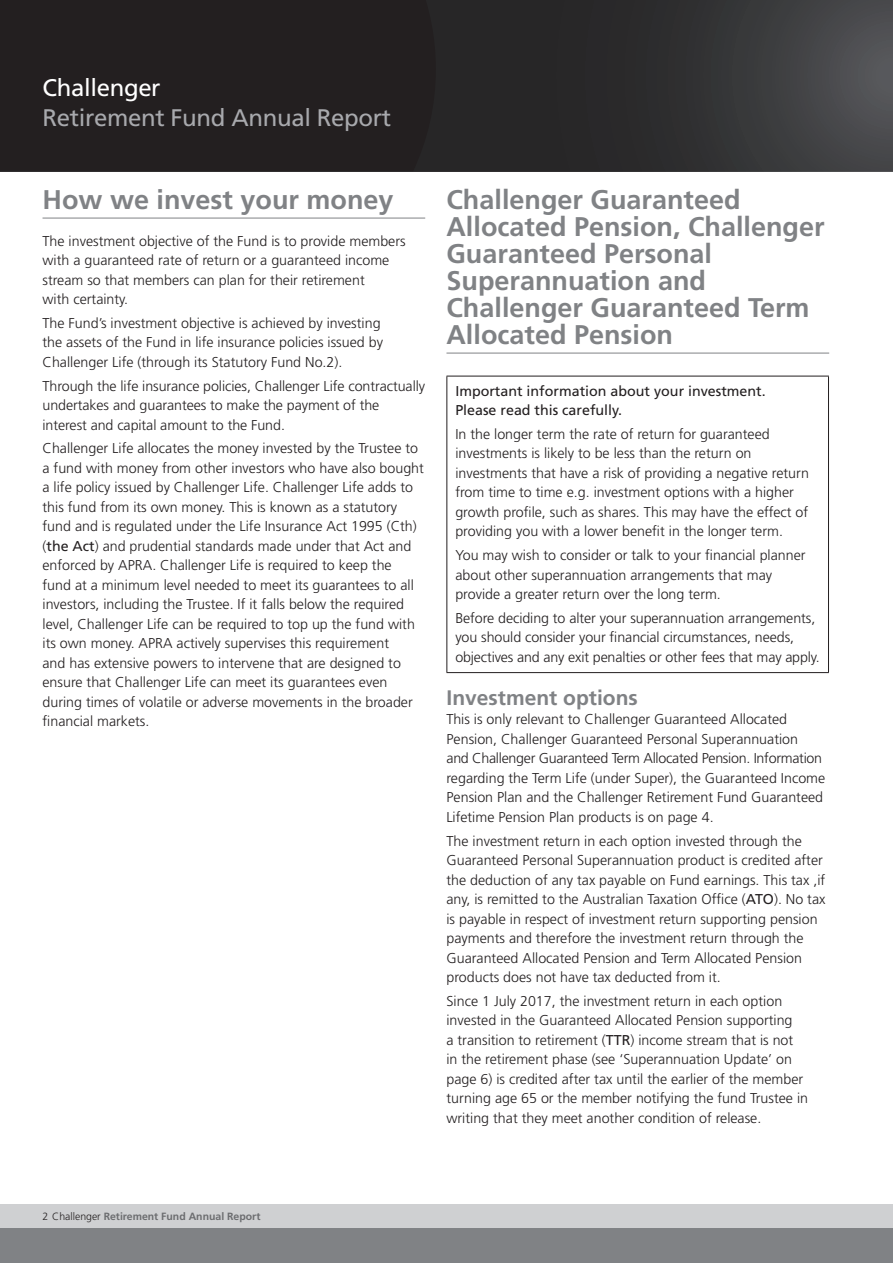
<style>
.page{position:relative;width:893px;height:1263px;background:#fff}
.page>*{position:absolute;margin:0;border:0;box-sizing:border-box;transform-origin:0 0}
.t1{font:700 27px/27px "Frutiger";color:#808285}
.t2{font:24px "Frutiger";letter-spacing:-.015em;color:#a8a9ad}
.t3{font:24px "Frutiger";letter-spacing:-.015em;color:#fff}
.t4{font:700 21px "Frutiger";color:#808285}
.t5{font:300 14.25px/19.5px "Frutiger";color:#231f20}
.t6{font:14.25px/19.5px "Frutiger";color:#231f20}
.t7{font:700 10.5px "Frutiger";color:#6c6d70}
.s1{font-weight:400}
.s2{font-weight:300;color:#231f20}
</style>
<div class="page">
<svg style="left:436px;top:0;width:457px;height:171px;background:#323234"></svg>
<div style="left:0;top:1204px;width:893px;height:59px;background:#cfd0d2"></div>
<div style="left:0;top:1228px;width:893px;height:35px;background:#808285"></div>
<div style="left:0;top:0;width:436px;height:171px;background:#231f20"></div>
<hr style="left:43px;top:218px;width:382px;height:1px;background:#808285">
<hr style="left:446px;top:353px;width:383px;height:1px;background:#808285">
<hr style="left:446px;top:376px;width:383px;height:1px;background:#231f20">
<hr style="left:446px;top:376px;width:1px;height:296px;background:#231f20">
<hr style="left:828px;top:376px;width:1px;height:296px;background:#231f20">
<hr style="left:446px;top:672px;width:383px;height:1px;background:#231f20">
<h2 class="t3" style="left:43px;top:74px;width:120px">Challenger</h2>
<h2 class="t2" style="left:43px;top:104px;width:350px">Retirement Fund Annual Report</h2>
<h1 class="t1" style="left:43px;top:186px;width:353px">How we invest your money</h1>
<p class="t5" style="left:43px;top:231px;width:365px">The investment objective of the Fund is to provide members with a guaranteed rate of return or a guaranteed income stream so that members can plan for their retirement<br>with certainty.</p>
<p class="t5" style="left:43px;top:313px;width:342px">The Fund’s investment objective is achieved by investing the assets of the Fund in life insurance policies issued by<br>Challenger Life (through its Statutory Fund No.2).</p>
<p class="t5" style="left:43px;top:376px;width:384px">Through the life insurance policies, Challenger Life contractually undertakes and guarantees to make the payment of the interest and capital amount to the Fund.</p>
<p class="t5" style="left:43px;top:439px;width:383px">Challenger Life allocates the money invested by the Trustee to a fund with money from other investors who have also bought a life policy issued by Challenger Life. Challenger Life adds to this fund from its own money. This is known as a statutory fund and is regulated under the Life Insurance Act 1995 (Cth) (<span class="s1">the Act</span>) and prudential standards made under that Act and enforced by APRA. Challenger Life is required to keep the<br>fund at a minimum level needed to meet its guarantees to all investors, including the Trustee. If it falls below the required level, Challenger Life can be required to top up the fund with its own money. APRA actively supervises this requirement<br>and has extensive powers to intervene that are designed to ensure that Challenger Life can meet its guarantees even during times of volatile or adverse movements in the broader financial markets.</p>
<h1 class="t1" style="left:446px;top:186px;width:380px">Challenger Guaranteed<br>Allocated Pension, Challenger<br>Guaranteed Personal<br>Superannuation and<br>Challenger Guaranteed Term<br>Allocated Pension</h1>
<p class="t6" style="left:455px;top:381px;width:312px">Important information about your investment.<br>Please read this carefully.</p>
<p class="t5" style="left:455px;top:424px;width:355px">In the longer term the rate of return for guaranteed investments is likely to be less than the return on investments that have a risk of providing a negative return from time to time e.g. investment options with a higher growth profile, such as shares. This may have the effect of providing you with a lower benefit in the longer term.</p>
<p class="t5" style="left:455px;top:545px;width:352px">You may wish to consider or talk to your financial planner about other superannuation arrangements that may provide a greater return over the long term.</p>
<p class="t5" style="left:455px;top:608px;width:366px">Before deciding to alter your superannuation arrangements, you should consider your financial circumstances, needs, objectives and any exit penalties or other fees that may apply.</p>
<h3 class="t4" style="left:446px;top:685px;width:193px">Investment options</h3>
<p class="t5" style="left:446px;top:710px;width:380px">This is only relevant to Challenger Guaranteed Allocated Pension, Challenger Guaranteed Personal Superannuation<br>and Challenger Guaranteed Term Allocated Pension. Information regarding the Term Life (under Super), the Guaranteed Income Pension Plan and the Challenger Retirement Fund Guaranteed Lifetime Pension Plan products is on page 4.</p>
<p class="t5" style="left:446px;top:831px;width:380px">The investment return in each option invested through the Guaranteed Personal Superannuation product is credited after the deduction of any tax payable on Fund earnings. This tax ,if any, is remitted to the Australian Taxation Office (<span class="s1">ATO</span>). No tax is payable in respect of investment return supporting pension payments and therefore the investment return through the Guaranteed Allocated Pension and Term Allocated Pension products does not have tax deducted from it.</p>
<p class="t5" style="left:446px;top:991px;width:363px">Since 1 July 2017, the investment return in each option invested in the Guaranteed Allocated Pension supporting<br>a transition to retirement (<span class="s1">TTR</span>) income stream that is not<br>in the retirement phase (see ‘Superannuation Update’ on page 6) is credited after tax until the earlier of the member turning age 65 or the member notifying the fund Trustee in writing that they meet another condition of release.</p>
<p class="t7" style="left:43px;top:1210px;width:219px"><span class="s2">2 Challenger</span> Retirement Fund Annual Report</p>
</div>
